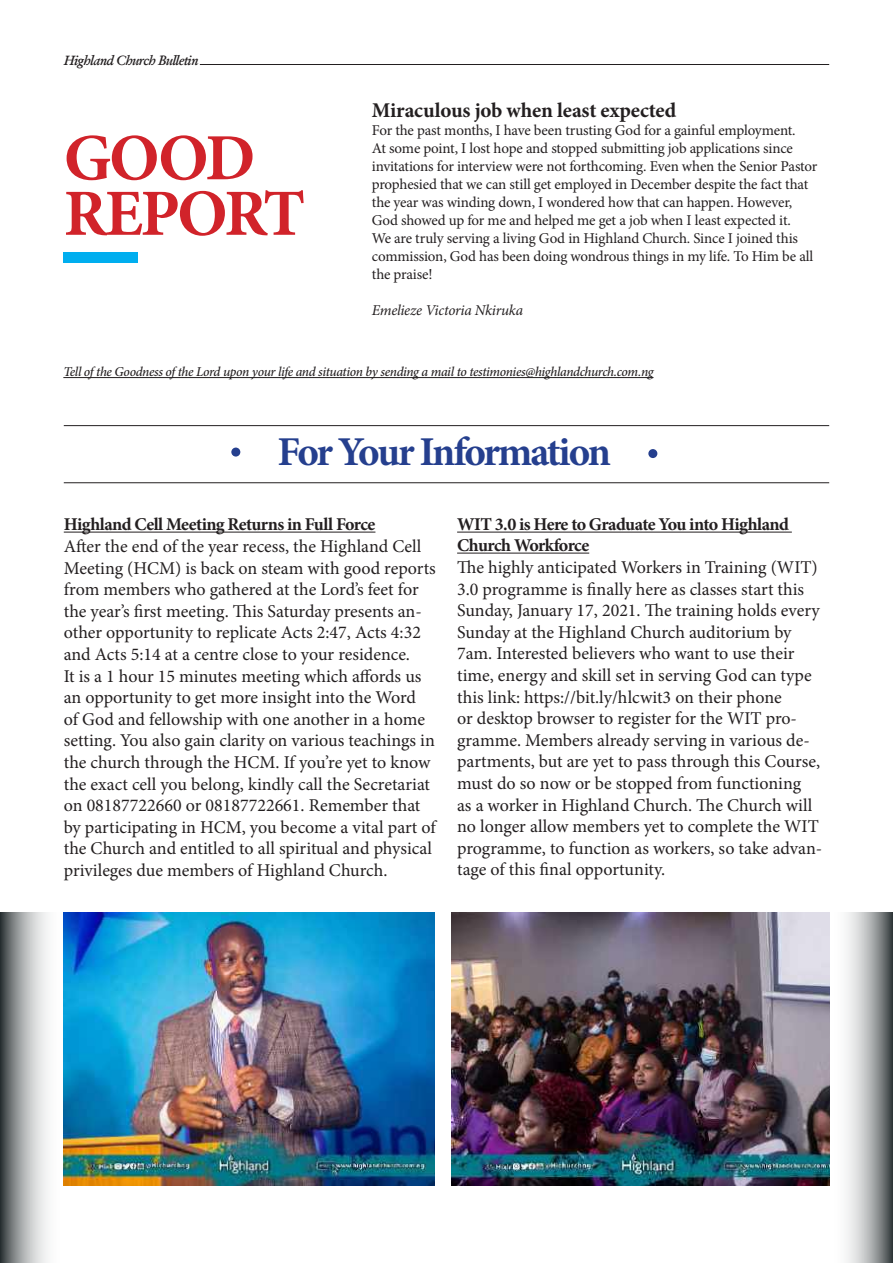
<style>
.page{position:relative;width:893px;height:1263px;background:#fff}
.page>*{position:absolute;margin:0;border:0;box-sizing:border-box;transform-origin:0 0}
.t1{font:700 66px/55.5px "Minion Pro";letter-spacing:-.04em;color:#d1232a}
.t2{font:700 40.95px "Minion Pro";letter-spacing:-.06em;color:#253f8e}
.t3{font:700 21px "Minion Pro";letter-spacing:-.01em;color:#231f20}
.t4{font:18px/21.6px "Minion Pro";color:#231f20}
.t5{font:700 18px/21px "Minion Pro";letter-spacing:-.03em;color:#231f20}
.t6{font:15px/18px "Minion Pro";letter-spacing:-.015em;color:#231f20}
.t7{font:italic 15px "Minion Pro";letter-spacing:-.015em;color:#231f20}
.t8{font:italic 500 13.5px "Minion Pro";letter-spacing:-.03em;color:#231f20}
.t9{font:italic 600 13.5px "Garamond";letter-spacing:-.05em;color:#231f20}
</style>
<div class="page">
<div style="left:63px;top:252px;width:75px;height:11px;background:#00aeef"></div>
<hr style="left:63px;top:377px;width:590px;height:1px;background:#231f20">
<hr style="left:200px;top:64px;width:629px;height:1px;background:#231f20">
<hr style="left:64px;top:482px;width:765px;height:1px;background:#231f20">
<hr style="left:64px;top:425px;width:765px;height:1px;background:#231f20">
<div style="left:231px;top:448px;width:9px;height:9px;background:#253f8e;border-radius:50%"></div>
<div style="left:648px;top:449px;width:9px;height:9px;background:#253f8e;border-radius:50%"></div>
<hr style="left:64px;top:532px;width:311px;height:1px;background:#231f20">
<hr style="left:457px;top:532px;width:335px;height:1px;background:#231f20">
<hr style="left:457px;top:553px;width:132px;height:1px;background:#231f20">
<img style="left:64px;top:913px;width:370px;height:273px">
<img style="left:452px;top:913px;width:377px;height:273px">
<svg style="left:829px;top:913px;width:64px;height:350px"></svg>
<svg style="left:0;top:913px;width:64px;height:350px"></svg>
<p class="t9" style="left:64px;top:52px;width:136px">Highland Church Bulletin</p>
<h1 class="t1" style="left:64px;top:130px;width:243px">GOOD<br>REPORT</h1>
<p class="t3" style="left:372px;top:96px;width:306px">Miraculous job when least expected</p>
<p class="t6" style="left:372px;top:122px;width:447px">For the past months, I have been trusting God for a gainful employment.<br>At some point, I lost hope and stopped submitting job applications since invitations for interview were not forthcoming. Even when the Senior Pastor prophesied that we can still get employed in December despite the fact that the year was winding down, I wondered how that can happen. However, God showed up for me and helped me get a job when I least expected it.<br>We are truly serving a living God in Highland Church. Since I joined this commission, God has been doing wondrous things in my life. To Him be all the praise!</p>
<p class="t7" style="left:372px;top:300px;width:153px">Emelieze Victoria Nkiruka</p>
<p class="t8" style="left:63px;top:363px;width:592px">Tell of the Goodness of the Lord upon your life and situation by sending a mail to testimonies@highlandchurch.com.ng</p>
<h2 class="t2" style="left:278px;top:423px;width:335px">For Your Information</h2>
<p class="t5" style="left:64px;top:514px;width:313px">Highland Cell Meeting Returns in Full Force</p>
<p class="t4" style="left:64px;top:535px;width:374px">After the end of the year recess, the Highland Cell Meeting (HCM) is back on steam with good reports from members who gathered at the Lord’s feet for the year’s first meeting. This Saturday presents an&shy;other opportunity to replicate Acts 2:47, Acts 4:32 and Acts 5:14 at a centre close to your residence.<br>It is a 1 hour 15 minutes meeting which affords us an opportunity to get more insight into the Word<br>of God and fellowship with one another in a home setting. You also gain clarity on various teachings in the church through the HCM. If you’re yet to know the exact cell you belong, kindly call the Secretariat on 08187722660 or 08187722661. Remember that by participating in HCM, you become a vital part of the Church and entitled to all spiritual and physical privileges due members of Highland Church.</p>
<p class="t5" style="left:457px;top:514px;width:333px">WIT 3.0 is Here to Graduate You into Highland<br>Church Workforce</p>
<p class="t4" style="left:457px;top:556px;width:367px">The highly anticipated Workers in Training (WIT)<br>3.0 programme is finally here as classes start this Sunday, January 17, 2021. The training holds every Sunday at the Highland Church auditorium by 7am. Interested believers who want to use their time, energy and skill set in serving God can type this link: https://bit.ly/hlcwit3 on their phone<br>or desktop browser to register for the WIT pro&shy;gramme. Members already serving in various de&shy;partments, but are yet to pass through this Course, must do so now or be stopped from functioning<br>as a worker in Highland Church. The Church will no longer allow members yet to complete the WIT programme, to function as workers, so take advan&shy;tage of this final opportunity.</p>
</div>
